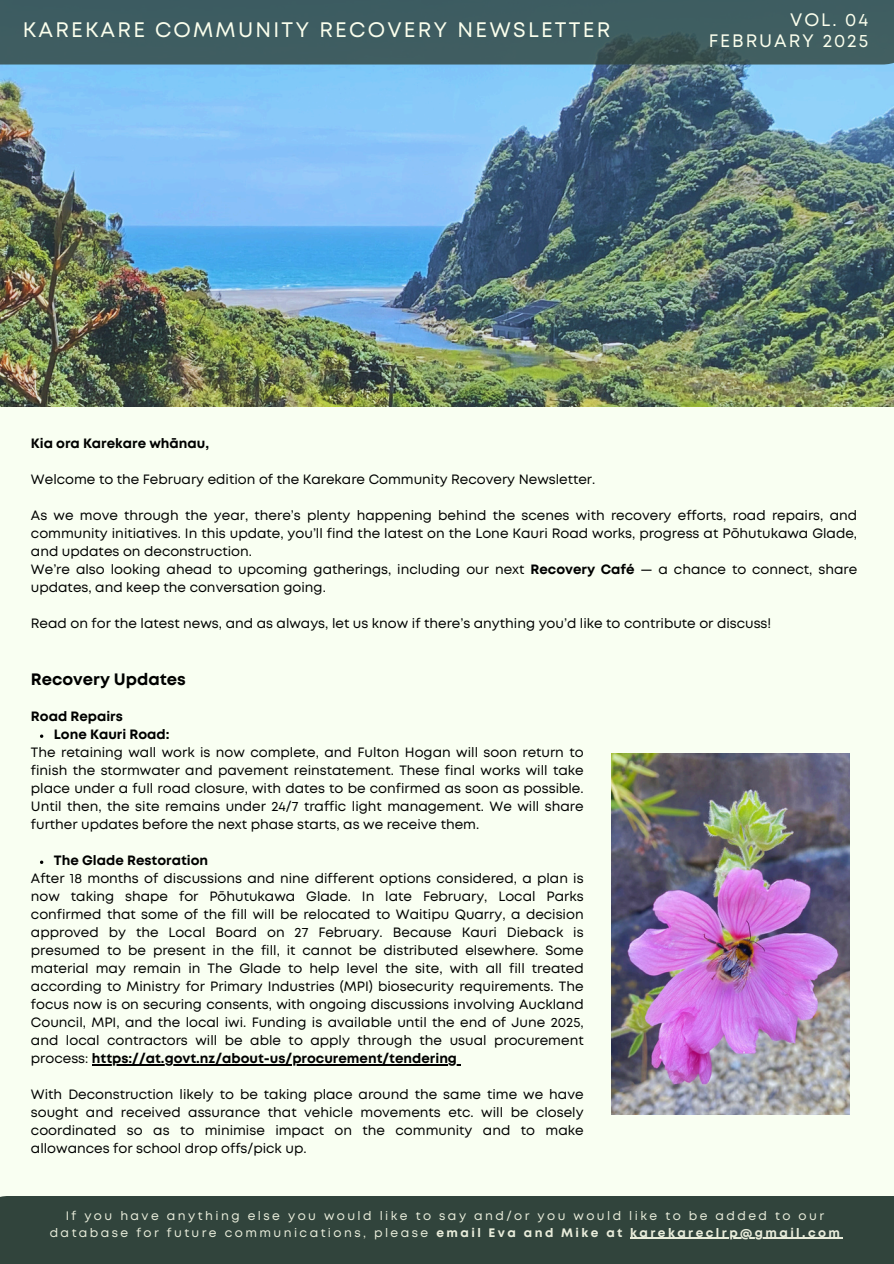
<style>
.page{position:relative;width:894px;height:1264px;background:#fff}
.page>*{position:absolute;margin:0;border:0;box-sizing:border-box;transform-origin:0 0}
.t1{font:21px "Mont";letter-spacing:.11em;color:#fbffed}
.t2{font:18px "Mont";letter-spacing:.11em;color:#fbffed}
.t3{font:700 16.5px "Mont";color:#000}
.t4{font:13.5px/18px "Mont";color:#000;text-align:justify}
.t5{font:700 13.5px "Mont";color:#000}
.t6{font:12.3px/16.4px "Mont";letter-spacing:.2em;color:#e9eddb}
.t7{font:700 12.3px "Mont";letter-spacing:.2em;color:#e9eddb}
.s1{font-weight:700}
</style>
<div class="page">
<div style="left:0;top:0;width:893px;height:1263px;background:#f9fff2"></div>
<img style="left:0;top:64px;width:893px;height:342px">
<div style="left:0;top:1195px;width:893px;height:68px;background:#31443c"></div>
<div style="left:0;top:0;width:893px;height:64px;background:#3e5d61"></div>
<img style="left:611px;top:754px;width:238px;height:360px">
<hr style="left:630px;top:1237px;width:212px;height:1px;background:#e9eddb">
<svg style="left:40px;top:734px;width:3px;height:4px"></svg>
<svg style="left:40px;top:860px;width:3px;height:4px"></svg>
<hr style="left:92px;top:1064px;width:365px;height:1px;background:#000">
<p class="t1" style="left:23px;top:22px;width:588px">KAREKARE COMMUNITY RECOVERY NEWSLETTER</p>
<p class="t2" style="left:789px;top:13px;width:79px">VOL. 04</p>
<p class="t2" style="left:708px;top:34px;width:161px">FEBRUARY 2025</p>
<h1 class="t5" style="left:31px;top:438px;width:180px">Kia ora Karekare whānau,</h1>
<h2 class="t4" style="left:31px;top:471px;width:565px">Welcome to the February edition of the Karekare Community Recovery Newsletter.</h2>
<h2 class="t4" style="left:31px;top:507px;width:827px">As we move through the year, there’s plenty happening behind the scenes with recovery efforts, road repairs, and community initiatives. In this update, you’ll find the latest on the Lone Kauri Road works, progress at Pōhutukawa Glade, and updates on deconstruction.</h2>
<h4 class="t4" style="left:31px;top:561px;width:827px">We’re also looking ahead to upcoming gatherings, including our next <span class="s1">Recovery Café</span> — a chance to connect, share updates, and keep the conversation going.</h4>
<p class="t4" style="left:31px;top:615px;width:741px">Read on for the latest news, and as always, let us know if there’s anything you’d like to contribute or discuss!</p>
<h4 class="t3" style="left:31px;top:673px;width:156px">Recovery Updates</h4>
<p class="t5" style="left:31px;top:711px;width:93px">Road Repairs</p>
<p class="t5" style="left:54px;top:729px;width:117px">Lone Kauri Road:</p>
<p class="t4" style="left:31px;top:744px;width:554px">The retaining wall work is now complete, and Fulton Hogan will soon return to finish the stormwater and pavement reinstatement. These final works will take place under a full road closure, with dates to be confirmed as soon as possible.<br>Until then, the site remains under 24/7 traffic light management. We will share further updates before the next phase starts, as we receive them.</p>
<p class="t5" style="left:54px;top:855px;width:156px">The Glade Restoration</p>
<p class="t4" style="left:31px;top:870px;width:554px">After 18 months of discussions and nine different options considered, a plan is now taking shape for Pōhutukawa Glade. In late February, Local Parks confirmed that some of the fill will be relocated to Waitipu Quarry, a decision approved by the Local Board on 27 February. Because Kauri Dieback is presumed to be present in the fill, it cannot be distributed elsewhere. Some material may remain in The Glade to help level the site, with all fill treated according to Ministry for Primary Industries (MPI) biosecurity requirements. The focus now is on securing consents, with ongoing discussions involving Auckland Council, MPI, and the local iwi. Funding is available until the end of June 2025, and local contractors will be able to apply through the usual procurement process: <span class="s1">https://at.govt.nz/about-us/procurement/tendering</span></p>
<p class="t4" style="left:31px;top:1086px;width:554px">With Deconstruction likely to be taking place around the same time we have sought and received assurance that vehicle movements etc. will be closely coordinated so as to minimise impact on the community and to make allowances for school drop offs/pick up.</p>
<p class="t6" style="left:50px;top:1208px;width:775px;text-indent:16px">If you have anything else you would like to say and/or you would like to be added to our database for future communications, please <span class="s1">email Eva and Mike at</span></p>
<h3 class="t7" style="left:630px;top:1227px;width:211px">karekareclrp@gmail.com</h3>
</div>
